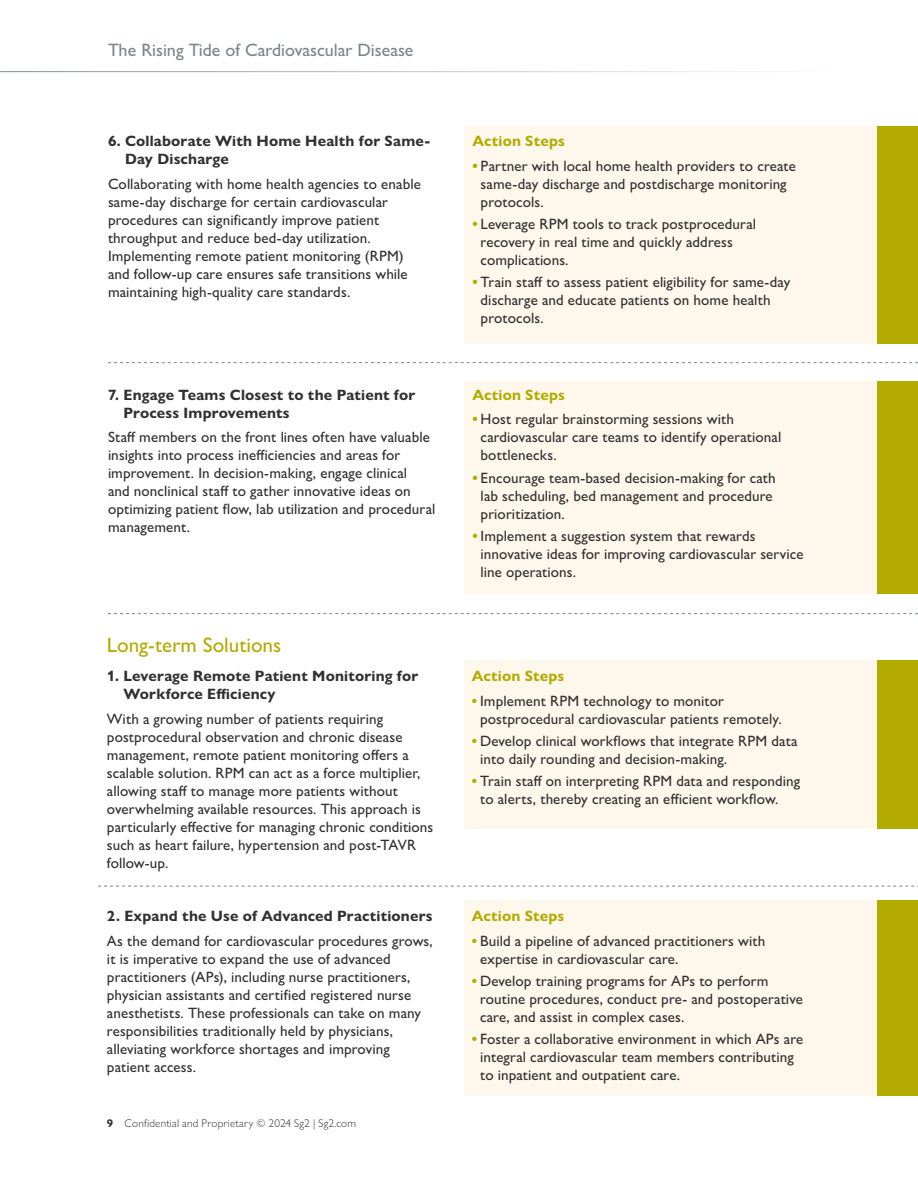
<style>
.page{position:relative;width:918px;height:1188px;background:#fff}
.page>*{position:absolute;margin:0;border:0;box-sizing:border-box;transform-origin:0 0}
._2_Header{font:500 21px "Gill Sans Nova";color:#b3ab00}
.t1{font:500 18px "Gill Sans Nova";color:#7c858c}
._1_Body{font:500 15px/18px "Gill Sans Nova";letter-spacing:.005em;color:#312f30}
._1_Body-2{font:700 15px/18px "Gill Sans Nova";letter-spacing:.01em;color:#312f30}
._1_Body-3{font:700 15px "Gill Sans Nova";letter-spacing:.01em;color:#b3ab00}
.t2{font:300 11.25px "Gill Sans Nova";letter-spacing:.015em;color:#312f30}
.s1{font-weight:700}
.s2{font-family:"Gill Sans Std";font-weight:700;color:#b3ab00}
</style>
<div class="page">
<hr style="left:0;top:71px;width:918px;height:1px;background:#7c858c">
<div style="left:464px;top:126px;width:454px;height:217px;background:#fdf7ec"></div>
<div style="left:464px;top:382px;width:454px;height:212px;background:#fdf7ec"></div>
<div style="left:464px;top:660px;width:454px;height:168px;background:#fdf7ec"></div>
<div style="left:464px;top:900px;width:454px;height:196px;background:#fdf7ec"></div>
<div style="left:878px;top:126px;width:40px;height:217px;background:#b3ab00"></div>
<div style="left:878px;top:382px;width:40px;height:212px;background:#b3ab00"></div>
<div style="left:878px;top:660px;width:40px;height:168px;background:#b3ab00"></div>
<div style="left:878px;top:900px;width:40px;height:196px;background:#b3ab00"></div>
<svg style="left:108px;top:362px;width:810px;height:1px"></svg>
<svg style="left:108px;top:613px;width:810px;height:1px"></svg>
<svg style="left:98px;top:886px;width:820px;height:1px"></svg>
<p class="t1" style="left:108px;top:39px;width:307px">The Rising Tide of Cardiovascular Disease</p>
<p class="_1_Body-2" style="left:125px;top:132px;width:307px;text-indent:-17px">6. Collaborate With Home Health for Same-<br>Day Discharge</p>
<p class="_1_Body" style="left:108px;top:174px;width:314px">Collaborating with home health agencies to enable same-day discharge for certain cardiovascular procedures can significantly improve patient throughput and reduce bed-day utilization.<br>Implementing remote patient monitoring (RPM) and follow-up care ensures safe transitions while maintaining high-quality care standards.</p>
<p class="_1_Body-2" style="left:124px;top:386px;width:293px;text-indent:-16px">7. Engage Teams Closest to the Patient for<br>Process Improvements</p>
<p class="_1_Body" style="left:108px;top:428px;width:329px">Staff members on the front lines often have valuable insights into process inefficiencies and areas for improvement. In decision-making, engage clinical<br>and nonclinical staff to gather innovative ideas on optimizing patient flow, lab utilization and procedural management.</p>
<p class="_2_Header" style="left:107px;top:632px;width:176px">Long-term Solutions</p>
<p class="_1_Body-2" style="left:123px;top:667px;width:296px;text-indent:-17px">1. Leverage Remote Patient Monitoring for<br>Workforce Efficiency</p>
<p class="_1_Body" style="left:107px;top:709px;width:328px">With a growing number of patients requiring postprocedural observation and chronic disease management, remote patient monitoring offers a scalable solution. RPM can act as a force multiplier, allowing staff to manage more patients without overwhelming available resources. This approach is particularly effective for managing chronic conditions such as heart failure, hypertension and post-TAVR follow-up.</p>
<p class="_1_Body-2" style="left:107px;top:907px;width:327px">2. Expand the Use of Advanced Practitioners</p>
<p class="_1_Body" style="left:107px;top:932px;width:328px">As the demand for cardiovascular procedures grows, it is imperative to expand the use of advanced practitioners (APs), including nurse practitioners, physician assistants and certified registered nurse anesthetists. These professionals can take on many responsibilities traditionally held by physicians, alleviating workforce shortages and improving patient access.</p>
<p class="t2" style="left:107px;top:1117px;width:251px"><span class="s1">9</span> Confidential and Proprietary © 2024 Sg2 | Sg2.com</p>
<p class="_1_Body-3" style="left:472px;top:132px;width:94px">Action Steps</p>
<p class="_1_Body" style="left:481px;top:156px;width:317px;text-indent:-8px"><span class="s2">•</span> Partner with local home health providers to create same-day discharge and postdischarge monitoring protocols.</p>
<p class="_1_Body" style="left:481px;top:215px;width:277px;text-indent:-8px"><span class="s2">•</span> Leverage RPM tools to track postprocedural recovery in real time and quickly address complications.</p>
<p class="_1_Body" style="left:481px;top:273px;width:311px;text-indent:-8px"><span class="s2">•</span> Train staff to assess patient eligibility for same-day discharge and educate patients on home health protocols.</p>
<p class="_1_Body-3" style="left:472px;top:385px;width:94px">Action Steps</p>
<p class="_1_Body" style="left:481px;top:410px;width:302px;text-indent:-8px"><span class="s2">•</span> Host regular brainstorming sessions with cardiovascular care teams to identify operational bottlenecks.</p>
<p class="_1_Body" style="left:481px;top:469px;width:297px;text-indent:-8px"><span class="s2">•</span> Encourage team-based decision-making for cath lab scheduling, bed management and procedure prioritization.</p>
<p class="_1_Body" style="left:481px;top:527px;width:325px;text-indent:-8px"><span class="s2">•</span> Implement a suggestion system that rewards innovative ideas for improving cardiovascular service line operations.</p>
<p class="_1_Body-3" style="left:472px;top:667px;width:94px">Action Steps</p>
<p class="_1_Body" style="left:480px;top:691px;width:303px;text-indent:-8px"><span class="s2">•</span> Implement RPM technology to monitor postprocedural cardiovascular patients remotely.</p>
<p class="_1_Body" style="left:480px;top:732px;width:319px;text-indent:-8px"><span class="s2">•</span> Develop clinical workflows that integrate RPM data into daily rounding and decision-making.</p>
<p class="_1_Body" style="left:480px;top:772px;width:322px;text-indent:-8px"><span class="s2">•</span> Train staff on interpreting RPM data and responding to alerts, thereby creating an efficient workflow.</p>
<p class="_1_Body-3" style="left:472px;top:907px;width:94px">Action Steps</p>
<p class="_1_Body" style="left:480px;top:932px;width:287px;text-indent:-8px"><span class="s2">•</span> Build a pipeline of advanced practitioners with expertise in cardiovascular care.</p>
<p class="_1_Body" style="left:480px;top:972px;width:324px;text-indent:-8px"><span class="s2">•</span> Develop training programs for APs to perform routine procedures, conduct pre- and postoperative care, and assist in complex cases.</p>
<p class="_1_Body" style="left:480px;top:1030px;width:325px;text-indent:-8px"><span class="s2">•</span> Foster a collaborative environment in which APs are integral cardiovascular team members contributing to inpatient and outpatient care.</p>
</div>
